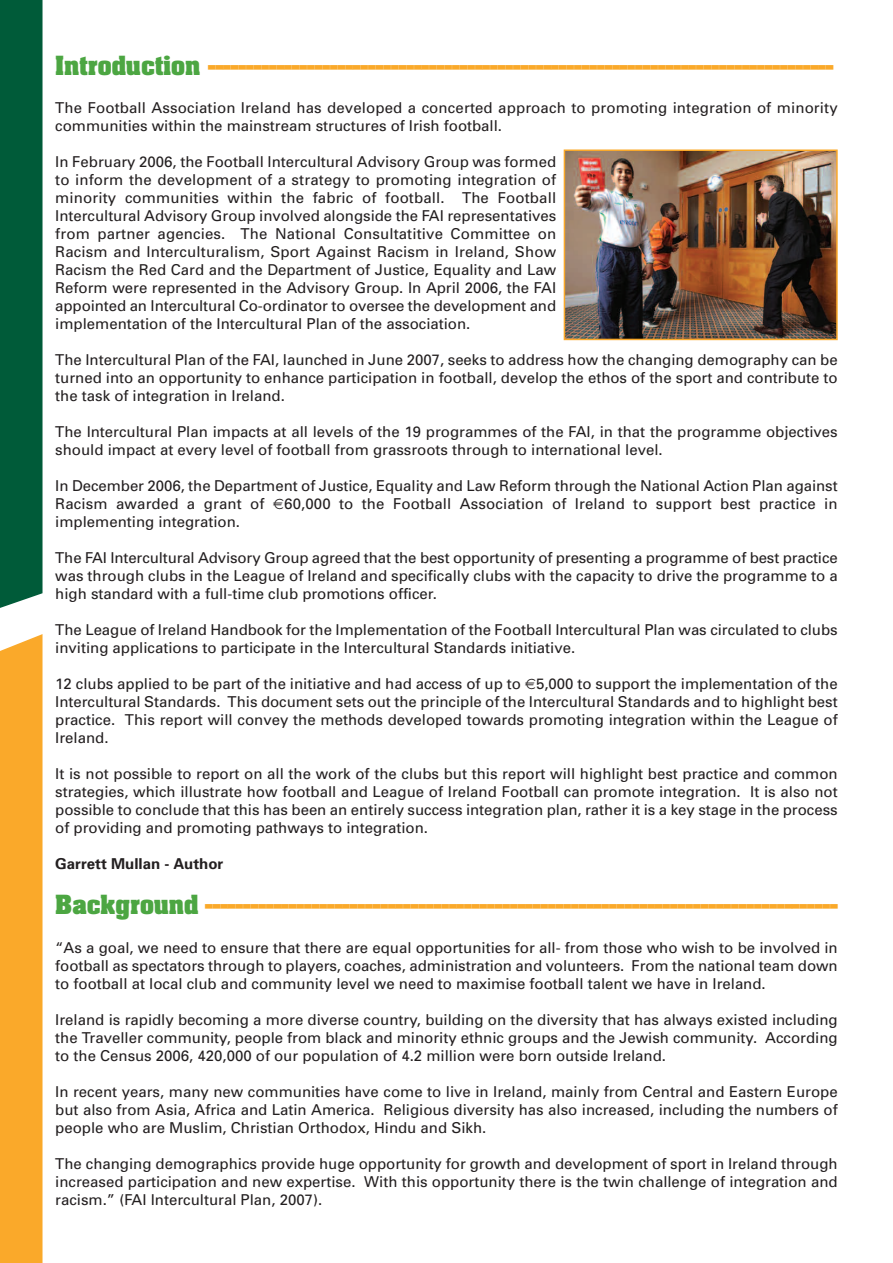
<style>
.page{position:relative;width:893px;height:1263px;background:#fff}
.page>*{position:absolute;margin:0;border:0;box-sizing:border-box;transform-origin:0 0}
.t1{font:700 22.5px "Aachen";color:#faa92a}
.t2{font:15px/18px "Univers";color:#231f20;text-align:justify}
.t3{font:700 15px "Univers";color:#231f20}
.s1{color:#4ca642}
</style>
<div class="page">
<div style="left:0;top:634px;width:43px;height:629px;background:#faa92a"></div>
<div style="left:0;top:0;width:43px;height:608px;background:#005b39"></div>
<img style="left:567px;top:152px;width:268px;height:185px">
<div style="left:564px;top:149px;width:274px;height:191px;border:2px solid #faa92a"></div>
<h1 class="t1" style="left:55px;top:54px;width:780px"><span class="s1">Introduction</span> ----------------------------------------------------------------------------------</h1>
<p class="t2" style="left:55px;top:100px;width:784px">The Football Association Ireland has developed a concerted approach to promoting integration of minority communities within the mainstream structures of Irish football.</p>
<p class="t2" style="left:55px;top:154px;width:502px">In February 2006, the Football Intercultural Advisory Group was formed to inform the development of a strategy to promoting integration of minority communities within the fabric of football. The Football Intercultural Advisory Group involved alongside the FAI representatives from partner agencies. The National Consultatitive Committee on Racism and Interculturalism, Sport Against Racism in Ireland, Show Racism the Red Card and the Department of Justice, Equality and Law Reform were represented in the Advisory Group. In April 2006, the FAI appointed an Intercultural Co-ordinator to oversee the development and implementation of the Intercultural Plan of the association.</p>
<p class="t2" style="left:55px;top:352px;width:784px">The Intercultural Plan of the FAI, launched in June 2007, seeks to address how the changing demography can be turned into an opportunity to enhance participation in football, develop the ethos of the sport and contribute to the task of integration in Ireland.</p>
<p class="t2" style="left:55px;top:424px;width:784px">The Intercultural Plan impacts at all levels of the 19 programmes of the FAI, in that the programme objectives should impact at every level of football from grassroots through to international level.</p>
<p class="t2" style="left:55px;top:478px;width:784px">In December 2006, the Department of Justice, Equality and Law Reform through the National Action Plan against<br>Racism awarded a grant of</p>
<p class="t2" style="left:284px;top:496px;width:555px">60,000 to the Football Association of Ireland to support best practice in</p>
<p class="t2" style="left:55px;top:514px;width:186px">implementing integration.</p>
<p class="t2" style="left:55px;top:550px;width:784px">The FAI Intercultural Advisory Group agreed that the best opportunity of presenting a programme of best practice was through clubs in the League of Ireland and specifically clubs with the capacity to drive the programme to a high standard with a full-time club promotions officer.</p>
<p class="t2" style="left:55px;top:622px;width:784px">The League of Ireland Handbook for the Implementation of the Football Intercultural Plan was circulated to clubs inviting applications to participate in the Intercultural Standards initiative.</p>
<p class="t2" style="left:55px;top:676px;width:784px">12 clubs applied to be part of the initiative and had access of up to 5,000 to support the implementation of the Intercultural Standards. This document sets out the principle of the Intercultural Standards and to highlight best practice. This report will convey the methods developed towards promoting integration within the League of Ireland.</p>
<p class="t2" style="left:55px;top:766px;width:784px">It is not possible to report on all the work of the clubs but this report will highlight best practice and common strategies, which illustrate how football and League of Ireland Football can promote integration. It is also not possible to conclude that this has been an entirely success integration plan, rather it is a key stage in the process of providing and promoting pathways to integration.</p>
<p class="t3" style="left:55px;top:859px;width:170px">Garrett Mullan - Author</p>
<h1 class="t1" style="left:55px;top:893px;width:784px"><span class="s1">Background</span> -----------------------------------------------------------------------------------</h1>
<p class="t2" style="left:55px;top:940px;width:784px">“As a goal, we need to ensure that there are equal opportunities for all- from those who wish to be involved in football as spectators through to players, coaches, administration and volunteers. From the national team down to football at local club and community level we need to maximise football talent we have in Ireland.</p>
<p class="t2" style="left:55px;top:1012px;width:784px">Ireland is rapidly becoming a more diverse country, building on the diversity that has always existed including the Traveller community, people from black and minority ethnic groups and the Jewish community. According to the Census 2006, 420,000 of our population of 4.2 million were born outside Ireland.</p>
<p class="t2" style="left:55px;top:1084px;width:784px">In recent years, many new communities have come to live in Ireland, mainly from Central and Eastern Europe but also from Asia, Africa and Latin America. Religious diversity has also increased, including the numbers of people who are Muslim, Christian Orthodox, Hindu and Sikh.</p>
<p class="t2" style="left:55px;top:1156px;width:784px">The changing demographics provide huge opportunity for growth and development of sport in Ireland through increased participation and new expertise. With this opportunity there is the twin challenge of integration and racism.” (FAI Intercultural Plan, 2007).</p>
</div>
